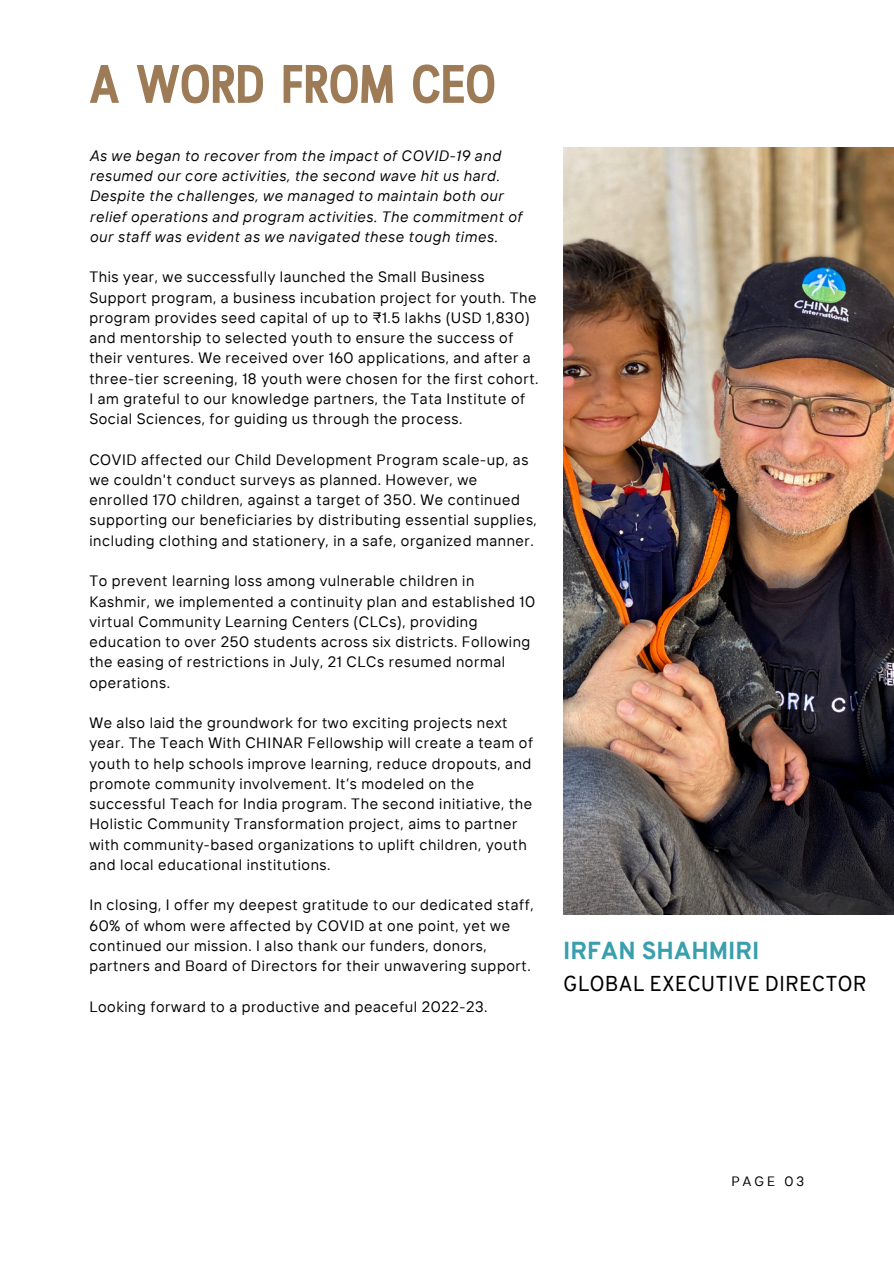
<style>
.page{position:relative;width:894px;height:1264px;background:#fff}
.page>*{position:absolute;margin:0;border:0;box-sizing:border-box;transform-origin:0 0}
.t1{font:700 54px "Cloud Cond";color:#9d7b57}
.t2{font:800 24px "Overpass";color:#399fad}
.t3{font:21px "Overpass";color:#000001}
.t4{font:15px/20.2px "TT Interphases";letter-spacing:.04em;color:#000001}
.t5{font:italic 15px/20.2px "TT Interphases";letter-spacing:.04em;color:#000001}
.t6{font:13.5px "TT Interphases";letter-spacing:.23em;color:#000001}
</style>
<div class="page">
<img style="left:563px;top:148px;width:330px;height:766px">
<p class="t1" style="left:89px;top:63px;width:408px">A WORD FROM CEO</p>
<p class="t5" style="left:89px;top:145px;width:434px">As we began to recover from the impact of COVID-19 and resumed our core activities, the second wave hit us hard.<br>Despite the challenges, we managed to maintain both our relief operations and program activities. The commitment of our staff was evident as we navigated these tough times.</p>
<p class="t4" style="left:89px;top:266px;width:450px">This year, we successfully launched the Small Business Support program, a business incubation project for youth. The program provides seed capital of up to ₹1.5 lakhs (USD 1,830) and mentorship to selected youth to ensure the success of their ventures. We received over 160 applications, and after a three-tier screening, 18 youth were chosen for the first cohort.<br>I am grateful to our knowledge partners, the Tata Institute of Social Sciences, for guiding us through the process.</p>
<p class="t4" style="left:89px;top:449px;width:449px">COVID affected our Child Development Program scale-up, as we couldn't conduct surveys as planned. However, we enrolled 170 children, against a target of 350. We continued supporting our beneficiaries by distributing essential supplies, including clothing and stationery, in a safe, organized manner.</p>
<p class="t4" style="left:89px;top:570px;width:447px">To prevent learning loss among vulnerable children in Kashmir, we implemented a continuity plan and established 10 virtual Community Learning Centers (CLCs), providing education to over 250 students across six districts. Following the easing of restrictions in July, 21 CLCs resumed normal operations.</p>
<p class="t4" style="left:89px;top:712px;width:445px">We also laid the groundwork for two exciting projects next year. The Teach With CHINAR Fellowship will create a team of youth to help schools improve learning, reduce dropouts, and promote community involvement. It’s modeled on the successful Teach for India program. The second initiative, the Holistic Community Transformation project, aims to partner with community-based organizations to uplift children, youth and local educational institutions.</p>
<h2 class="t4" style="left:89px;top:894px;width:445px">In closing, I offer my deepest gratitude to our dedicated staff, 60% of whom were affected by COVID at one point, yet we continued our mission. I also thank our funders, donors, partners and Board of Directors for their unwavering support.</h2>
<h3 class="t4" style="left:89px;top:995px;width:399px">Looking forward to a productive and peaceful 2022-23.</h3>
<h1 class="t2" style="left:563px;top:941px;width:198px">IRFAN SHAHMIRI</h1>
<p class="t3" style="left:563px;top:974px;width:305px">GLOBAL EXECUTIVE DIRECTOR</p>
<h4 class="t6" style="left:731px;top:1172px;width:74px">PAGE 03</h4>
</div>
